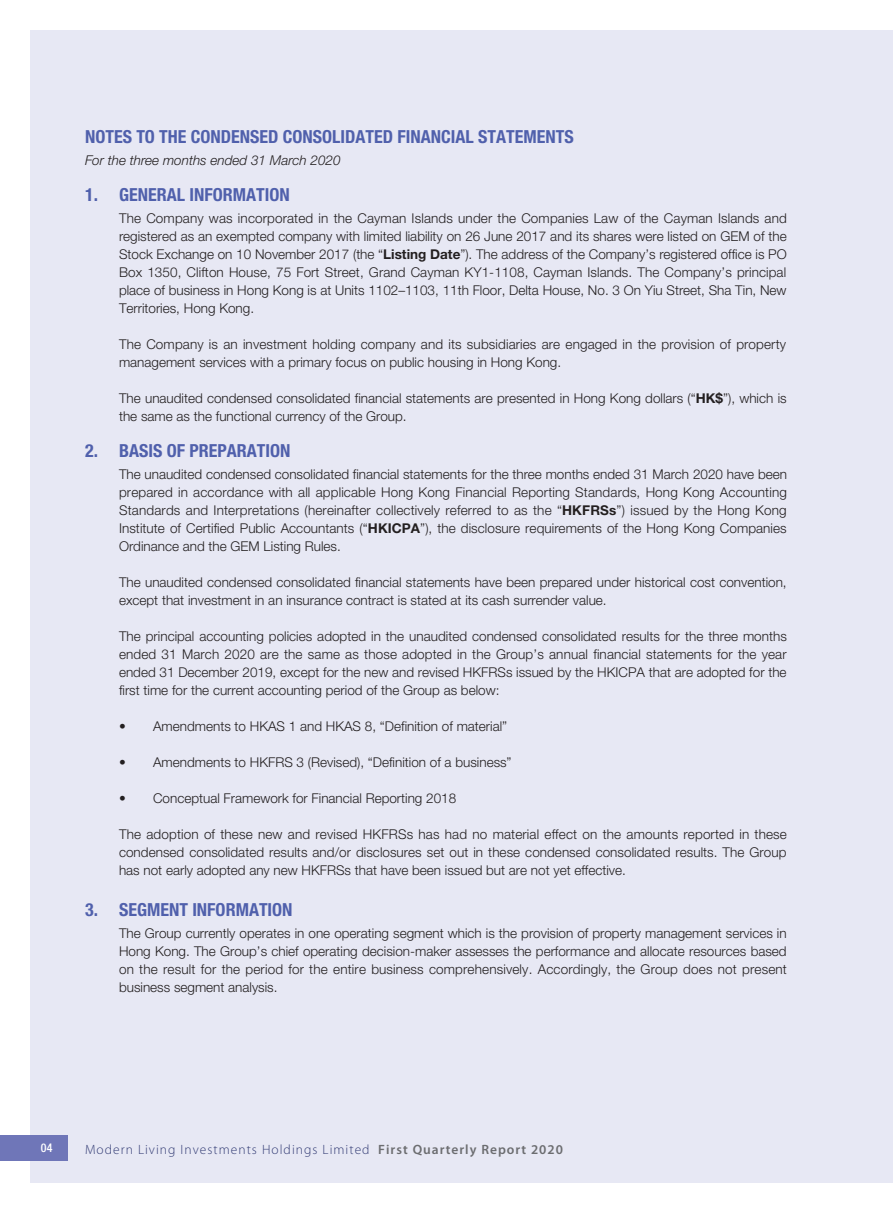
<style>
.page{position:relative;width:893px;height:1212px;background:#fff}
.page>*{position:absolute;margin:0;border:0;box-sizing:border-box;transform-origin:0 0}
._01_H1{font:700 condensed 18px "Helvetica Neue LT Std";color:#5060ac}
._00_txt{font:300 13.5px/18px "Helvetica Neue LT Std";color:#231f20;text-align:justify}
.t1{font:300 13.5px "Myriad Pro";letter-spacing:.075em;color:#343d75}
._00_txt-2{font:italic 300 13.5px "Helvetica Neue LT Std";color:#231f20}
.t2{font:500 condensed 12px "Helvetica Neue LT Std";color:#fff}
.s1{font-weight:700}
.s2{font-weight:600;color:#6c6d70}
</style>
<div class="page">
<div style="left:30px;top:30px;width:863px;height:1152px;background:#e7e8f4"></div>
<div style="left:0;top:1135px;width:68px;height:26px;background:#6f76b8"></div>
<p class="_01_H1" style="left:85px;top:125px;width:490px">NOTES TO THE CONDENSED CONSOLIDATED FINANCIAL STATEMENTS</p>
<p class="_00_txt-2" style="left:85px;top:152px;width:257px">For the three months ended 31 March 2020</p>
<p class="_01_H1" style="left:85px;top:183px;width:206px">1. GENERAL INFORMATION</p>
<p class="_00_txt" style="left:119px;top:209px;width:669px">The Company was incorporated in the Cayman Islands under the Companies Law of the Cayman Islands and registered as an exempted company with limited liability on 26 June 2017 and its shares were listed on GEM of the Stock Exchange on 10 November 2017 (the “<span class="s1">Listing Date</span>”). The address of the Company’s registered office is PO Box 1350, Clifton House, 75 Fort Street, Grand Cayman KY1-1108, Cayman Islands. The Company’s principal place of business in Hong Kong is at Units 1102–1103, 11th Floor, Delta House, No. 3 On Yiu Street, Sha Tin, New Territories, Hong Kong.</p>
<p class="_00_txt" style="left:119px;top:335px;width:668px">The Company is an investment holding company and its subsidiaries are engaged in the provision of property management services with a primary focus on public housing in Hong Kong.</p>
<p class="_00_txt" style="left:119px;top:389px;width:669px">The unaudited condensed consolidated financial statements are presented in Hong Kong dollars (“<span class="s1">HK$</span>”), which is the same as the functional currency of the Group.</p>
<p class="_01_H1" style="left:85px;top:440px;width:207px">2. BASIS OF PREPARATION</p>
<p class="_00_txt" style="left:119px;top:465px;width:669px">The unaudited condensed consolidated financial statements for the three months ended 31 March 2020 have been prepared in accordance with all applicable Hong Kong Financial Reporting Standards, Hong Kong Accounting Standards and Interpretations (hereinafter collectively referred to as the “<span class="s1">HKFRSs</span>”) issued by the Hong Kong Institute of Certified Public Accountants (“<span class="s1">HKICPA</span>”), the disclosure requirements of the Hong Kong Companies Ordinance and the GEM Listing Rules.</p>
<p class="_00_txt" style="left:119px;top:573px;width:669px">The unaudited condensed consolidated financial statements have been prepared under historical cost convention, except that investment in an insurance contract is stated at its cash surrender value.</p>
<p class="_00_txt" style="left:119px;top:627px;width:669px">The principal accounting policies adopted in the unaudited condensed consolidated results for the three months ended 31 March 2020 are the same as those adopted in the Group’s annual financial statements for the year ended 31 December 2019, except for the new and revised HKFRSs issued by the HKICPA that are adopted for the first time for the current accounting period of the Group as below:</p>
<p class="_00_txt" style="left:119px;top:717px;width:390px">• Amendments to HKAS 1 and HKAS 8, “Definition of material”</p>
<p class="_00_txt" style="left:119px;top:753px;width:394px">• Amendments to HKFRS 3 (Revised), “Definition of a business”</p>
<p class="_00_txt" style="left:119px;top:789px;width:339px">• Conceptual Framework for Financial Reporting 2018</p>
<p class="_00_txt" style="left:119px;top:825px;width:669px">The adoption of these new and revised HKFRSs has had no material effect on the amounts reported in these condensed consolidated results and/or disclosures set out in these condensed consolidated results. The Group has not early adopted any new HKFRSs that have been issued but are not yet effective.</p>
<p class="_01_H1" style="left:85px;top:898px;width:209px">3. SEGMENT INFORMATION</p>
<p class="_00_txt" style="left:119px;top:924px;width:669px">The Group currently operates in one operating segment which is the provision of property management services in Hong Kong. The Group’s chief operating decision-maker assesses the performance and allocate resources based on the result for the period for the entire business comprehensively. Accordingly, the Group does not present business segment analysis.</p>
<p class="t2" style="left:41px;top:1141px;width:13px">04</p>
<p class="t1" style="left:85px;top:1141px;width:479px">Modern Living Investments Holdings Limited <span class="s2">First Quarterly Report 2020</span></p>
</div>
